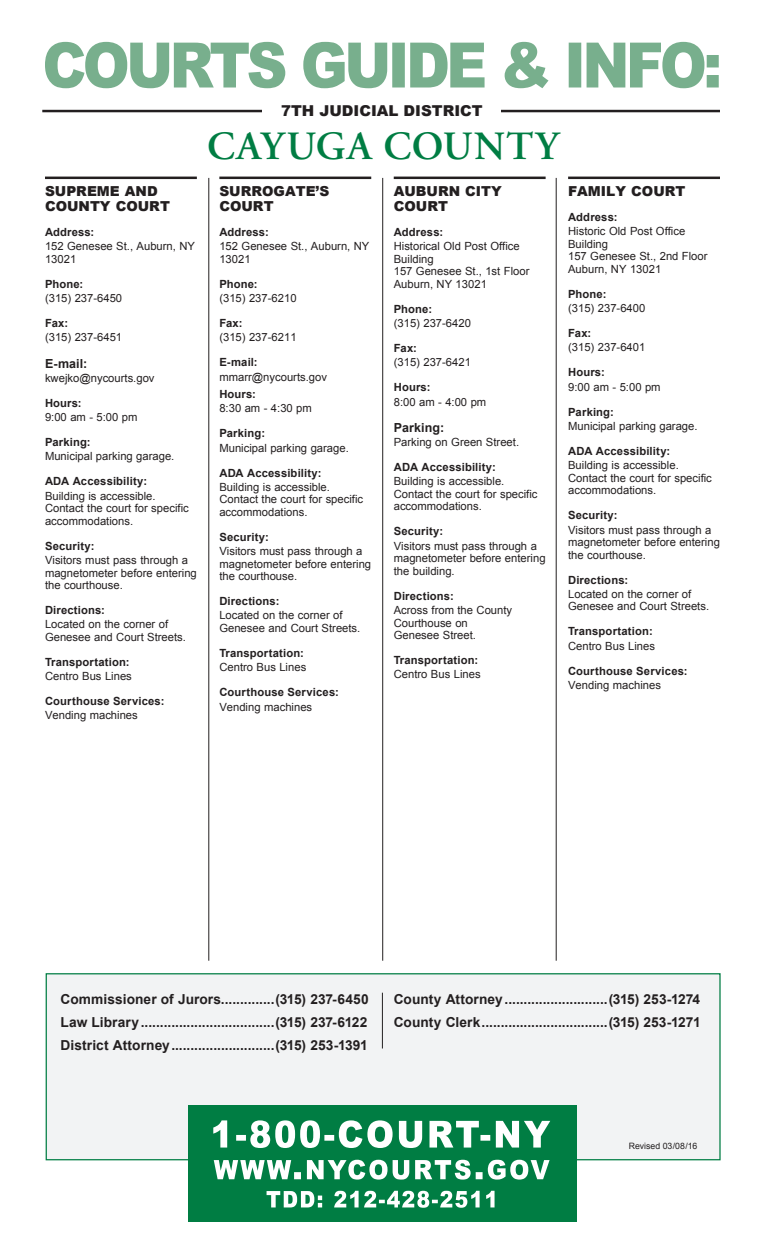
<style>
.page{position:relative;width:765px;height:1260px;background:#fff}
.page>*{position:absolute;margin:0;border:0;box-sizing:border-box;transform-origin:0 0}
.County_Name{font:600 40px "Adobe Garamond Pro";letter-spacing:.025em;color:#007d43}
.t1{font:900 15px "Arial";color:#231f20}
.Phone_List{font:700 13.75px "Arial";color:#231f20}
.Court_Name{font:900 13.75px/15px "Arial";color:#231f20}
.Info_Header{font:700 12.5px "Arial";letter-spacing:.01em;color:#231f20}
.Info_Body{font:11.25px/12.5px "Arial";color:#231f20}
.Info_Header-2{font:700 11.25px "Arial";letter-spacing:.015em;color:#231f20}
.t2{font:8.75px "Arial";color:#231f20}
</style>
<div class="page">
<hr style="left:42px;top:110px;width:678px;height:2px;background:#231f20">
<div style="left:262px;top:101px;width:239px;height:19px;background:#fff"></div>
<svg style="left:45px;top:42px;width:674px;height:46px"></svg>
<div style="left:46px;top:973px;width:675px;height:187px;background:#f2f3f4;border:1px solid #007d43"></div>
<div style="left:188px;top:1105px;width:389px;height:117px;background:#007d43"></div>
<svg style="left:267px;top:1191px;width:228px;height:17px"></svg>
<svg style="left:214px;top:1160px;width:336px;height:20px"></svg>
<svg style="left:213px;top:1120px;width:337px;height:28px"></svg>
<hr style="left:382px;top:993px;width:1px;height:56px;background:#231f20">
<hr style="left:45px;top:177px;width:152px;height:2px;background:#231f20">
<hr style="left:219px;top:177px;width:152px;height:2px;background:#231f20">
<hr style="left:394px;top:177px;width:152px;height:2px;background:#231f20">
<hr style="left:568px;top:177px;width:152px;height:2px;background:#231f20">
<hr style="left:382px;top:178px;width:1px;height:783px;background:#231f20">
<hr style="left:208px;top:178px;width:1px;height:783px;background:#231f20">
<hr style="left:556px;top:178px;width:1px;height:783px;background:#231f20">
<h2 class="t1" style="left:281px;top:99px;width:203px">7TH JUDICIAL DISTRICT</h2>
<p class="Court_Name" style="left:45px;top:183px;width:126px">SUPREME AND<br>COUNTY COURT</p>
<p class="Info_Header-2" style="left:45px;top:225px;width:51px">Address:</p>
<p class="Info_Body" style="left:45px;top:240px;width:152px">152 Genesee St., Auburn, NY<br>13021</p>
<p class="Info_Header-2" style="left:45px;top:276px;width:40px">Phone:</p>
<p class="Info_Body" style="left:45px;top:292px;width:79px">(315) 237-6450</p>
<p class="Info_Header-2" style="left:45px;top:316px;width:25px">Fax:</p>
<p class="Info_Body" style="left:45px;top:331px;width:79px">(315) 237-6451</p>
<p class="Info_Header" style="left:45px;top:355px;width:44px">E-mail:</p>
<p class="Info_Body" style="left:45px;top:372px;width:111px">kwejko@nycourts.gov</p>
<p class="Info_Header-2" style="left:45px;top:396px;width:38px">Hours:</p>
<p class="Info_Body" style="left:45px;top:411px;width:94px">9:00 am - 5:00 pm</p>
<p class="Info_Header-2" style="left:45px;top:435px;width:47px">Parking:</p>
<p class="Info_Body" style="left:45px;top:450px;width:131px">Municipal parking garage.</p>
<p class="Info_Header-2" style="left:45px;top:474px;width:104px">ADA Accessibility:</p>
<p class="Info_Body" style="left:45px;top:490px;width:145px">Building is accessible.<br>Contact the court for specific accommodations.</p>
<p class="Info_Header-2" style="left:45px;top:538px;width:51px">Security:</p>
<p class="Info_Body" style="left:45px;top:554px;width:153px">Visitors must pass through a magnetometer before entering the courthouse.</p>
<p class="Info_Header-2" style="left:45px;top:603px;width:62px">Directions:</p>
<p class="Info_Body" style="left:45px;top:618px;width:143px">Located on the corner of<br>Genesee and Court Streets.</p>
<p class="Info_Header-2" style="left:45px;top:655px;width:86px">Transportation:</p>
<p class="Info_Body" style="left:45px;top:670px;width:88px">Centro Bus Lines</p>
<p class="Info_Header-2" style="left:45px;top:694px;width:121px">Courthouse Services:</p>
<p class="Info_Body" style="left:45px;top:709px;width:94px">Vending machines</p>
<p class="County_Name" style="left:207px;top:123px;width:353px">CAYUGA COUNTY</p>
<p class="Court_Name" style="left:219px;top:183px;width:111px">SURROGATE’S<br>COURT</p>
<p class="Info_Header-2" style="left:219px;top:225px;width:51px">Address:</p>
<p class="Info_Body" style="left:219px;top:240px;width:152px">152 Genesee St., Auburn, NY<br>13021</p>
<p class="Info_Header-2" style="left:219px;top:276px;width:40px">Phone:</p>
<p class="Info_Body" style="left:219px;top:292px;width:79px">(315) 237-6210</p>
<p class="Info_Header-2" style="left:219px;top:316px;width:25px">Fax:</p>
<p class="Info_Body" style="left:219px;top:331px;width:79px">(315) 237-6211</p>
<p class="Info_Header-2" style="left:219px;top:355px;width:40px">E-mail:</p>
<p class="Info_Body" style="left:219px;top:371px;width:109px">mmarr@nycourts.gov</p>
<p class="Info_Header-2" style="left:219px;top:387px;width:38px">Hours:</p>
<p class="Info_Body" style="left:219px;top:402px;width:94px">8:30 am - 4:30 pm</p>
<p class="Info_Header-2" style="left:219px;top:426px;width:47px">Parking:</p>
<p class="Info_Body" style="left:219px;top:442px;width:131px">Municipal parking garage.</p>
<p class="Info_Header-2" style="left:219px;top:465px;width:104px">ADA Accessibility:</p>
<p class="Info_Body" style="left:219px;top:481px;width:145px">Building is accessible.<br>Contact the court for specific accommodations.</p>
<p class="Info_Header-2" style="left:219px;top:530px;width:51px">Security:</p>
<p class="Info_Body" style="left:219px;top:545px;width:153px">Visitors must pass through a magnetometer before entering the courthouse.</p>
<p class="Info_Header-2" style="left:219px;top:594px;width:62px">Directions:</p>
<p class="Info_Body" style="left:219px;top:609px;width:143px">Located on the corner of<br>Genesee and Court Streets.</p>
<p class="Info_Header-2" style="left:219px;top:646px;width:86px">Transportation:</p>
<p class="Info_Body" style="left:219px;top:661px;width:88px">Centro Bus Lines</p>
<p class="Info_Header-2" style="left:219px;top:685px;width:121px">Courthouse Services:</p>
<p class="Info_Body" style="left:219px;top:701px;width:94px">Vending machines</p>
<p class="Court_Name" style="left:394px;top:183px;width:110px">AUBURN CITY<br>COURT</p>
<p class="Info_Header-2" style="left:394px;top:225px;width:51px">Address:</p>
<p class="Info_Body" style="left:394px;top:240px;width:127px">Historical Old Post Office<br>Building</p>
<p class="Info_Body" style="left:394px;top:265px;width:137px">157 Genesee St., 1st Floor</p>
<p class="Info_Body" style="left:394px;top:278px;width:95px">Auburn, NY 13021</p>
<p class="Info_Header-2" style="left:394px;top:301px;width:40px">Phone:</p>
<p class="Info_Body" style="left:394px;top:317px;width:79px">(315) 237-6420</p>
<p class="Info_Header-2" style="left:394px;top:341px;width:25px">Fax:</p>
<p class="Info_Body" style="left:394px;top:356px;width:79px">(315) 237-6421</p>
<p class="Info_Header-2" style="left:394px;top:380px;width:38px">Hours:</p>
<p class="Info_Body" style="left:394px;top:396px;width:94px">8:00 am - 4:00 pm</p>
<p class="Info_Header" style="left:394px;top:419px;width:52px">Parking:</p>
<p class="Info_Body" style="left:394px;top:436px;width:127px">Parking on Green Street.</p>
<p class="Info_Header-2" style="left:394px;top:460px;width:104px">ADA Accessibility:</p>
<p class="Info_Body" style="left:394px;top:475px;width:145px">Building is accessible.<br>Contact the court for specific accommodations.</p>
<p class="Info_Header-2" style="left:394px;top:524px;width:51px">Security:</p>
<p class="Info_Body" style="left:394px;top:540px;width:153px">Visitors must pass through a magnetometer before entering the building.</p>
<p class="Info_Header-2" style="left:394px;top:588px;width:62px">Directions:</p>
<p class="Info_Body" style="left:394px;top:604px;width:120px">Across from the County<br>Courthouse on<br>Genesee Street.</p>
<p class="Info_Header-2" style="left:394px;top:653px;width:86px">Transportation:</p>
<p class="Info_Body" style="left:394px;top:668px;width:88px">Centro Bus Lines</p>
<p class="Court_Name" style="left:568px;top:183px;width:119px">FAMILY COURT</p>
<p class="Info_Header-2" style="left:568px;top:210px;width:51px">Address:</p>
<p class="Info_Body" style="left:568px;top:225px;width:119px">Historic Old Post Office<br>Building</p>
<p class="Info_Body" style="left:568px;top:250px;width:141px">157 Genesee St., 2nd Floor</p>
<p class="Info_Body" style="left:568px;top:263px;width:95px">Auburn, NY 13021</p>
<p class="Info_Header-2" style="left:568px;top:286px;width:40px">Phone:</p>
<p class="Info_Body" style="left:568px;top:302px;width:79px">(315) 237-6400</p>
<p class="Info_Header-2" style="left:568px;top:326px;width:25px">Fax:</p>
<p class="Info_Body" style="left:568px;top:341px;width:79px">(315) 237-6401</p>
<p class="Info_Header-2" style="left:568px;top:365px;width:38px">Hours:</p>
<p class="Info_Body" style="left:568px;top:381px;width:94px">9:00 am - 5:00 pm</p>
<p class="Info_Header-2" style="left:568px;top:404px;width:47px">Parking:</p>
<p class="Info_Body" style="left:568px;top:420px;width:131px">Municipal parking garage.</p>
<p class="Info_Header-2" style="left:568px;top:444px;width:104px">ADA Accessibility:</p>
<p class="Info_Body" style="left:568px;top:459px;width:145px">Building is accessible.<br>Contact the court for specific accommodations.</p>
<p class="Info_Header-2" style="left:568px;top:508px;width:51px">Security:</p>
<p class="Info_Body" style="left:568px;top:523px;width:153px">Visitors must pass through a magnetometer before entering the courthouse.</p>
<p class="Info_Header-2" style="left:568px;top:572px;width:62px">Directions:</p>
<p class="Info_Body" style="left:568px;top:588px;width:143px">Located on the corner of<br>Genesee and Court Streets.</p>
<p class="Info_Header-2" style="left:568px;top:624px;width:86px">Transportation:</p>
<p class="Info_Body" style="left:568px;top:640px;width:88px">Centro Bus Lines</p>
<p class="Info_Header-2" style="left:568px;top:663px;width:121px">Courthouse Services:</p>
<p class="Info_Body" style="left:568px;top:679px;width:94px">Vending machines</p>
<p class="Phone_List" style="left:61px;top:990px;width:310px">Commissioner of Jurors..............(315) 237-6450</p>
<p class="Phone_List" style="left:61px;top:1013px;width:308px">Law Library...................................(315) 237-6122</p>
<p class="Phone_List" style="left:61px;top:1036px;width:309px">District Attorney...........................(315) 253-1391</p>
<p class="Phone_List" style="left:394px;top:990px;width:308px">County Attorney...........................(315) 253-1274</p>
<p class="Phone_List" style="left:394px;top:1013px;width:308px">County Clerk.................................(315) 253-1271</p>
<p class="t2" style="left:629px;top:1141px;width:70px">Revised 03/08/16</p>
</div>
